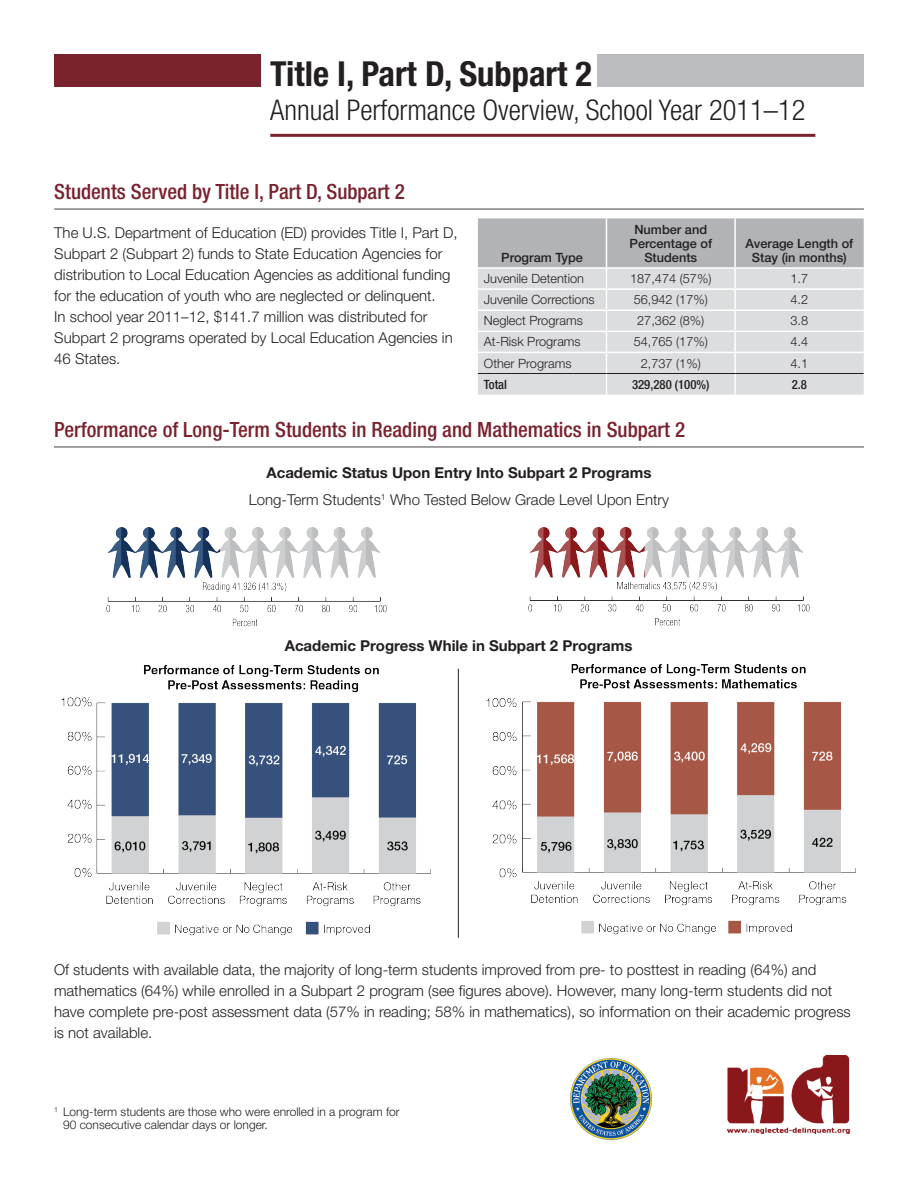
<style>
.page{position:relative;width:918px;height:1188px;background:#fff}
.page>*{position:absolute;margin:0;border:0;box-sizing:border-box;transform-origin:0 0}
.t1{font:700 condensed 34.5px "Helvetica Neue LT Std";color:#231f20}
.t2{font:300 condensed 28.5px "Helvetica Neue LT Std";color:#231f20}
.t3{font:500 condensed 21px "Helvetica Neue LT Std";color:#7a222e}
.t4{font:300 15px/21px "Helvetica Neue LT Std";color:#231f20}
.t5{font:700 15px "Helvetica Neue LT Std";color:#231f20}
.t6{font:300 12.75px "Helvetica Neue LT Std";color:#231f20}
.t7{font:500 12.75px/14.2px "Helvetica Neue LT Std";color:#231f20;text-align:center}
.t8{font:500 condensed 12.75px "Helvetica Neue LT Std";color:#231f20}
.t9{font:300 12px/13.5px "Helvetica Neue LT Std";color:#231f20}
.s1{font-weight:700}
</style>
<div class="page">
<svg style="left:478px;top:218px;width:386px;height:177px;background:#d0d1d4"></svg>
<hr style="left:735px;top:331px;width:129px;height:1px;background:#fff">
<hr style="left:734px;top:332px;width:2px;height:20px;background:#fff">
<hr style="left:478px;top:352px;width:128px;height:1px;background:#fff">
<hr style="left:606px;top:352px;width:129px;height:1px;background:#fff">
<hr style="left:735px;top:352px;width:129px;height:1px;background:#fff">
<div style="left:598px;top:54px;width:266px;height:32px;background:#bcbdc0"></div>
<div style="left:54px;top:54px;width:206px;height:32px;background:#7a222e"></div>
<hr style="left:270px;top:134px;width:545px;height:3px;background:#7a222e">
<hr style="left:54px;top:208px;width:810px;height:2px;background:#57585a">
<hr style="left:458px;top:669px;width:1px;height:269px;background:#231f20">
<img style="left:727px;top:1056px;width:122px;height:78px">
<img style="left:571px;top:1058px;width:81px;height:81px">
<img style="left:61px;top:665px;width:370px;height:271px">
<img style="left:486px;top:664px;width:369px;height:271px">
<hr style="left:54px;top:446px;width:810px;height:2px;background:#57585a">
<img style="left:106px;top:528px;width:281px;height:99px">
<img style="left:529px;top:528px;width:280px;height:98px">
<h1 class="t1" style="left:270px;top:53px;width:323px">Title I, Part D, Subpart 2</h1>
<h2 class="t2" style="left:270px;top:94px;width:537px">Annual Performance Overview, School Year 2011–12</h2>
<h3 class="t3" style="left:54px;top:180px;width:352px">Students Served by Title I, Part D, Subpart 2</h3>
<p class="t4" style="left:54px;top:222px;width:405px">The U.S. Department of Education (ED) provides Title I, Part D, Subpart 2 (Subpart 2) funds to State Education Agencies for distribution to Local Education Agencies as additional funding for the education of youth who are neglected or delinquent.<br>In school year 2011–12, $141.7 million was distributed for Subpart 2 programs operated by Local Education Agencies in 46 States.</p>
<p class="t7" style="left:501px;top:250px;width:83px">Program Type</p>
<p class="t7" style="left:630px;top:222px;width:84px">Number and<br>Percentage of<br>Students</p>
<p class="t7" style="left:746px;top:236px;width:109px">Average Length of<br>Stay (in months)</p>
<p class="t6" style="left:484px;top:271px;width:102px">Juvenile Detention</p>
<p class="t6" style="left:630px;top:271px;width:83px">187,474 (57%)</p>
<p class="t6" style="left:791px;top:271px;width:19px">1.7</p>
<p class="t6" style="left:484px;top:292px;width:112px">Juvenile Corrections</p>
<p class="t6" style="left:634px;top:292px;width:76px">56,942 (17%)</p>
<p class="t6" style="left:791px;top:292px;width:19px">4.2</p>
<p class="t6" style="left:484px;top:313px;width:100px">Neglect Programs</p>
<p class="t6" style="left:637px;top:313px;width:69px">27,362 (8%)</p>
<p class="t6" style="left:791px;top:313px;width:19px">3.8</p>
<p class="t6" style="left:484px;top:334px;width:98px">At-Risk Programs</p>
<p class="t6" style="left:634px;top:334px;width:76px">54,765 (17%)</p>
<p class="t6" style="left:791px;top:334px;width:19px">4.4</p>
<p class="t6" style="left:484px;top:355px;width:89px">Other Programs</p>
<p class="t6" style="left:641px;top:355px;width:62px">2,737 (1%)</p>
<p class="t6" style="left:791px;top:355px;width:19px">4.1</p>
<p class="t8" style="left:484px;top:376px;width:25px">Total</p>
<p class="t8" style="left:632px;top:376px;width:79px">329,280 (100%)</p>
<p class="t8" style="left:792px;top:376px;width:17px">2.8</p>
<h3 class="t3" style="left:54px;top:417px;width:633px">Performance of Long-Term Students in Reading and Mathematics in Subpart 2</h3>
<p class="t4" style="left:249px;top:459px;width:422px;line-height:27px;text-align:center"><span class="s1">Academic Status Upon Entry Into Subpart 2 Programs<br></span>Long-Term Students<sup>1</sup> Who Tested Below Grade Level Upon Entry</p>
<p class="t5" style="left:285px;top:637px;width:349px">Academic Progress While in Subpart 2 Programs</p>
<p class="t4" style="left:54px;top:959px;width:798px">Of students with available data, the majority of long-term students improved from pre- to posttest in reading (64%) and mathematics (64%) while enrolled in a Subpart 2 program (see figures above). However, many long-term students did not have complete pre-post assessment data (57% in reading; 58% in mathematics), so information on their academic progress is not available.</p>
<p class="t9" style="left:63px;top:1104px;width:338px;text-indent:-9px"><sup>1</sup> Long-term students are those who were enrolled in a program for<br>90 consecutive calendar days or longer.</p>
</div>
